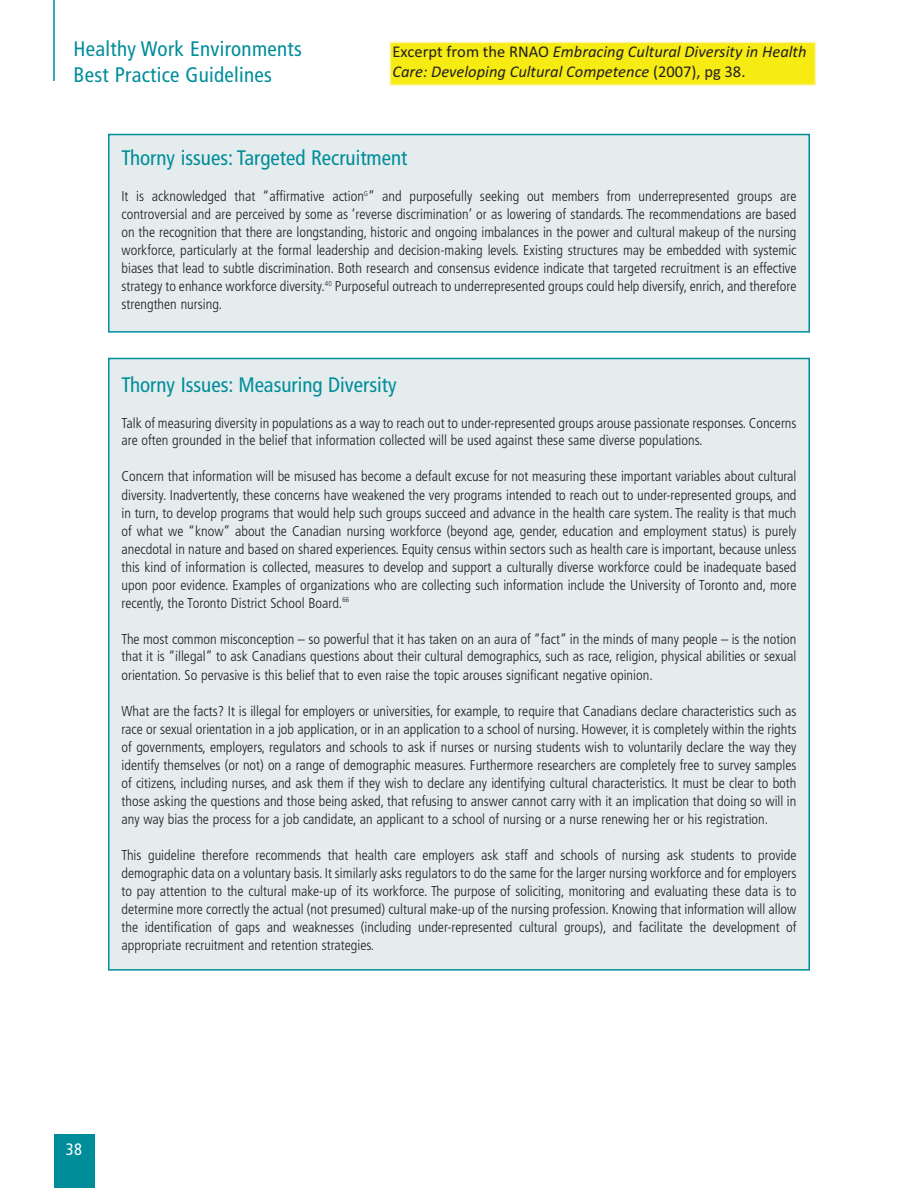
<style>
.page{position:relative;width:918px;height:1188px;background:#fff}
.page>*{position:absolute;margin:0;border:0;box-sizing:border-box;transform-origin:0 0}
.t1{font:condensed 21px/25.5px "Frutiger";color:#008d9a}
.t2{font:italic 16.5px/19.8px "Calibri";color:#231f20}
.t3{font:condensed 16.5px "Frutiger";color:#fff}
.t4{font:300 condensed 14.25px/18px "Frutiger";color:#201d1d;text-align:justify}
.s1{font-style:normal}
</style>
<div class="page">
<div style="left:109px;top:135px;width:700px;height:197px;background:#e5ecee"></div>
<div style="left:108px;top:134px;width:702px;height:199px;border:2px solid #008d9a"></div>
<div style="left:109px;top:358px;width:700px;height:612px;background:#e5ecee"></div>
<div style="left:54px;top:1134px;width:40px;height:54px;background:#008d9a"></div>
<hr style="left:53px;top:0;width:2px;height:81px;background:#008d9a">
<div style="left:390px;top:42px;width:425px;height:43px;background:#f6eb13"></div>
<div style="left:389px;top:42px;width:427px;height:44px;border:2px solid #fbf5ad"></div>
<h1 class="t1" style="left:74px;top:38px;width:230px">Healthy Work Environments<br>Best Practice Guidelines</h1>
<p class="t2" style="left:392px;top:41px;width:416px"><span class="s1">Excerpt from the RNAO</span> Embracing Cultural Diversity in Health<br>Care: Developing Cultural Competence <span class="s1">(2007), pg 38.</span></p>
<h1 class="t1" style="left:122px;top:147px;width:287px">Thorny issues: Targeted Recruitment</h1>
<p class="t4" style="left:121px;top:189px;width:677px">It is acknowledged that “affirmative action<sup>G</sup>” and purposefully seeking out members from underrepresented groups are controversial and are perceived by some as ‘reverse discrimination’ or as lowering of standards. The recommendations are based on the recognition that there are longstanding, historic and ongoing imbalances in the power and cultural makeup of the nursing workforce, particularly at the formal leadership and decision-making levels. Existing structures may be embedded with systemic biases that lead to subtle discrimination. Both research and consensus evidence indicate that targeted recruitment is an effective strategy to enhance workforce diversity.<sup>40</sup> Purposeful outreach to underrepresented groups could help diversify, enrich, and therefore strengthen nursing.</p>
<h1 class="t1" style="left:122px;top:373px;width:277px">Thorny Issues: Measuring Diversity</h1>
<p class="t4" style="left:122px;top:415px;width:676px">Talk of measuring diversity in populations as a way to reach out to under-represented groups arouse passionate responses. Concerns are often grounded in the belief that information collected will be used against these same diverse populations.</p>
<p class="t4" style="left:122px;top:469px;width:677px">Concern that information will be misused has become a default excuse for not measuring these important variables about cultural diversity. Inadvertently, these concerns have weakened the very programs intended to reach out to under-represented groups, and in turn, to develop programs that would help such groups succeed and advance in the health care system. The reality is that much of what we “know” about the Canadian nursing workforce (beyond age, gender, education and employment status) is purely anecdotal in nature and based on shared experiences. Equity census within sectors such as health care is important, because unless this kind of information is collected, measures to develop and support a culturally diverse workforce could be inadequate based upon poor evidence. Examples of organizations who are collecting such information include the University of Toronto and, more recently, the Toronto District School Board.<sup>66</sup></p>
<p class="t4" style="left:122px;top:631px;width:677px">The most common misconception – so powerful that it has taken on an aura of “fact” in the minds of many people – is the notion that it is “illegal” to ask Canadians questions about their cultural demographics, such as race, religion, physical abilities or sexual orientation. So pervasive is this belief that to even raise the topic arouses significant negative opinion.</p>
<p class="t4" style="left:122px;top:703px;width:677px">What are the facts? It is illegal for employers or universities, for example, to require that Canadians declare characteristics such as race or sexual orientation in a job application, or in an application to a school of nursing. However, it is completely within the rights of governments, employers, regulators and schools to ask if nurses or nursing students wish to voluntarily declare the way they identify themselves (or not) on a range of demographic measures. Furthermore researchers are completely free to survey samples of citizens, including nurses, and ask them if they wish to declare any identifying cultural characteristics. It must be clear to both those asking the questions and those being asked, that refusing to answer cannot carry with it an implication that doing so will in any way bias the process for a job candidate, an applicant to a school of nursing or a nurse renewing her or his registration.</p>
<p class="t4" style="left:122px;top:847px;width:677px">This guideline therefore recommends that health care employers ask staff and schools of nursing ask students to provide demographic data on a voluntary basis. It similarly asks regulators to do the same for the larger nursing workforce and for employers to pay attention to the cultural make-up of its workforce. The purpose of soliciting, monitoring and evaluating these data is to determine more correctly the actual (not presumed) cultural make-up of the nursing profession. Knowing that information will allow the identification of gaps and weaknesses (including under-represented cultural groups), and facilitate the development of appropriate recruitment and retention strategies.</p>
<p class="t3" style="left:66px;top:1143px;width:18px">38</p>
</div>
